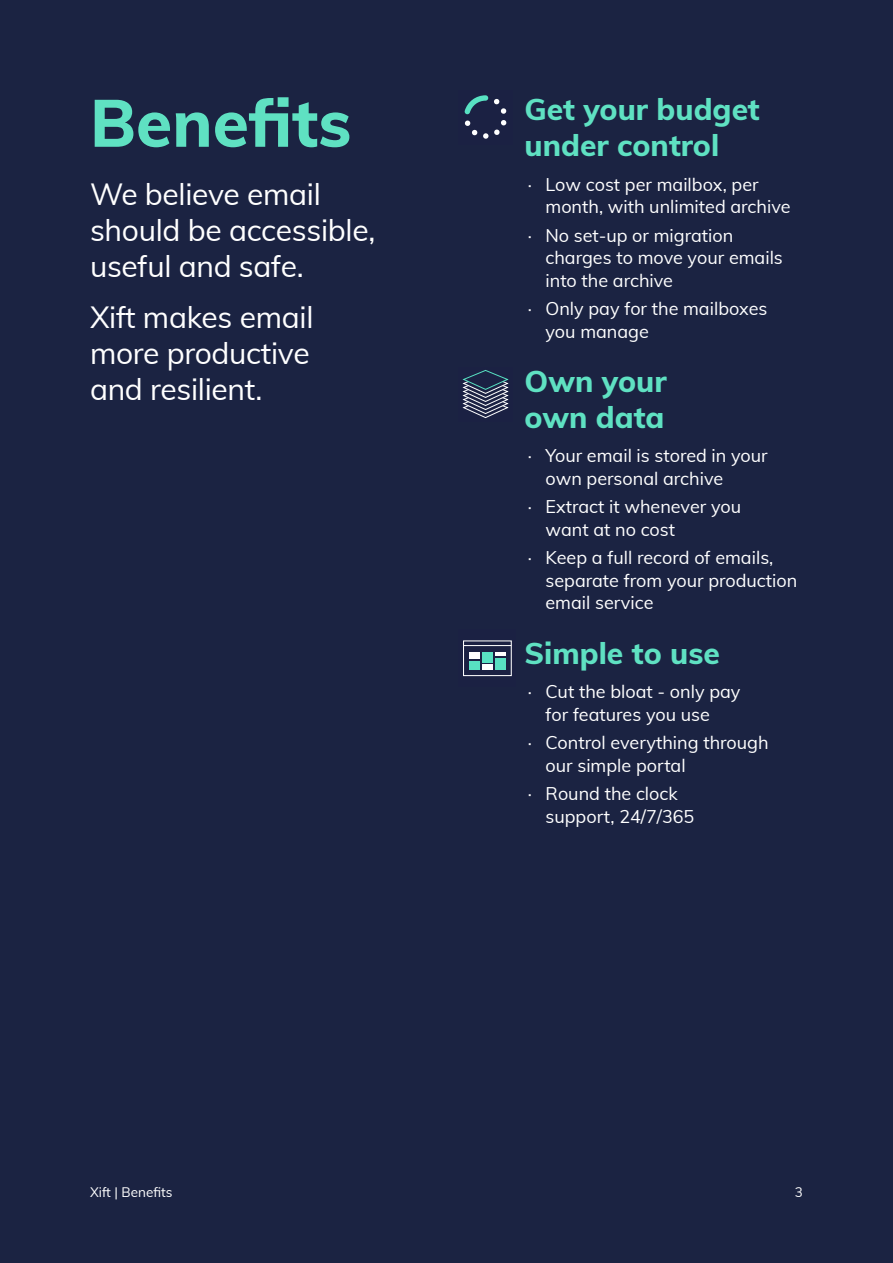
<style>
.page{position:relative;width:893px;height:1263px;background:#1b2342}
.page>*{position:absolute;margin:0;border:0;box-sizing:border-box;transform-origin:0 0}
.GREEN_MULI_H2{font:800 66px "Muli";color:#5fe1c2}
.BLACK_H3_MULI{font:30px/36px "Muli";letter-spacing:-.01em;color:#fff}
.GREEN_MULI_H2-2{font:800 30px/36px "Muli";color:#5fe1c2}
.t1{font:18px/22.5px "Muli";color:#fff}
.FOOTER_MULI{font:13.5px "Muli";color:#fff}
.FOOTER_NUMBER_MULI{font:13.5px "Muli";color:#fff}
</style>
<div class="page">
<svg style="left:494px;top:99px;width:13px;height:15px"></svg>
<svg style="left:494px;top:120px;width:13px;height:15px"></svg>
<svg style="left:464px;top:95px;width:24px;height:44px"></svg>
<svg style="left:462px;top:370px;width:47px;height:48px"></svg>
<div style="left:463px;top:640px;width:49px;height:36px;border:1px solid #fff"></div>
<hr style="left:463px;top:645px;width:48px;height:1px;background:#fff">
<div style="left:482px;top:652px;width:10px;height:10px;background:#58e1c2"></div>
<div style="left:482px;top:664px;width:10px;height:5px;background:#fff"></div>
<svg style="left:495px;top:652px;width:10px;height:3px"></svg>
<div style="left:495px;top:657px;width:10px;height:12px;background:#58e1c2"></div>
<div style="left:469px;top:652px;width:10px;height:6px;background:#fff"></div>
<div style="left:469px;top:661px;width:10px;height:8px;background:#58e1c2"></div>
<p class="GREEN_MULI_H2" style="left:90px;top:75px;width:263px">Benefits</p>
<p class="BLACK_H3_MULI" style="left:90px;top:175px;width:287px">We believe email should be accessible, useful and safe.</p>
<p class="BLACK_H3_MULI" style="left:90px;top:298px;width:225px">Xift makes email more productive and resilient.</p>
<p class="GREEN_MULI_H2-2" style="left:524px;top:90px;width:237px">Get your budget under control</p>
<p class="t1" style="left:545px;top:172px;width:247px;text-indent:-21px">∙ Low cost per mailbox, per month, with unlimited archive</p>
<p class="t1" style="left:545px;top:223px;width:239px;text-indent:-21px">∙ No set-up or migration charges to move your emails into the archive</p>
<p class="t1" style="left:545px;top:297px;width:223px;text-indent:-21px">∙ Only pay for the mailboxes you manage</p>
<p class="GREEN_MULI_H2-2" style="left:524px;top:362px;width:144px">Own your own data</p>
<p class="t1" style="left:545px;top:444px;width:224px;text-indent:-21px">∙ Your email is stored in your own personal archive</p>
<p class="t1" style="left:545px;top:495px;width:197px;text-indent:-21px">∙ Extract it whenever you want at no cost</p>
<p class="t1" style="left:545px;top:546px;width:253px;text-indent:-21px">∙ Keep a full record of emails, separate from your production email service</p>
<p class="GREEN_MULI_H2-2" style="left:524px;top:633px;width:197px">Simple to use</p>
<p class="t1" style="left:524px;top:680px;width:217px;text-align:center">∙ Cut the bloat - only pay for features you use</p>
<p class="t1" style="left:545px;top:731px;width:225px;text-indent:-21px">∙ Control everything through our simple portal</p>
<p class="t1" style="left:545px;top:782px;width:150px;text-indent:-21px">∙ Round the clock support, 24/7/365</p>
<p class="FOOTER_MULI" style="left:90px;top:1182px;width:84px">Xift | Benefits</p>
<p class="FOOTER_NUMBER_MULI" style="left:795px;top:1182px;width:10px">3</p>
</div>
